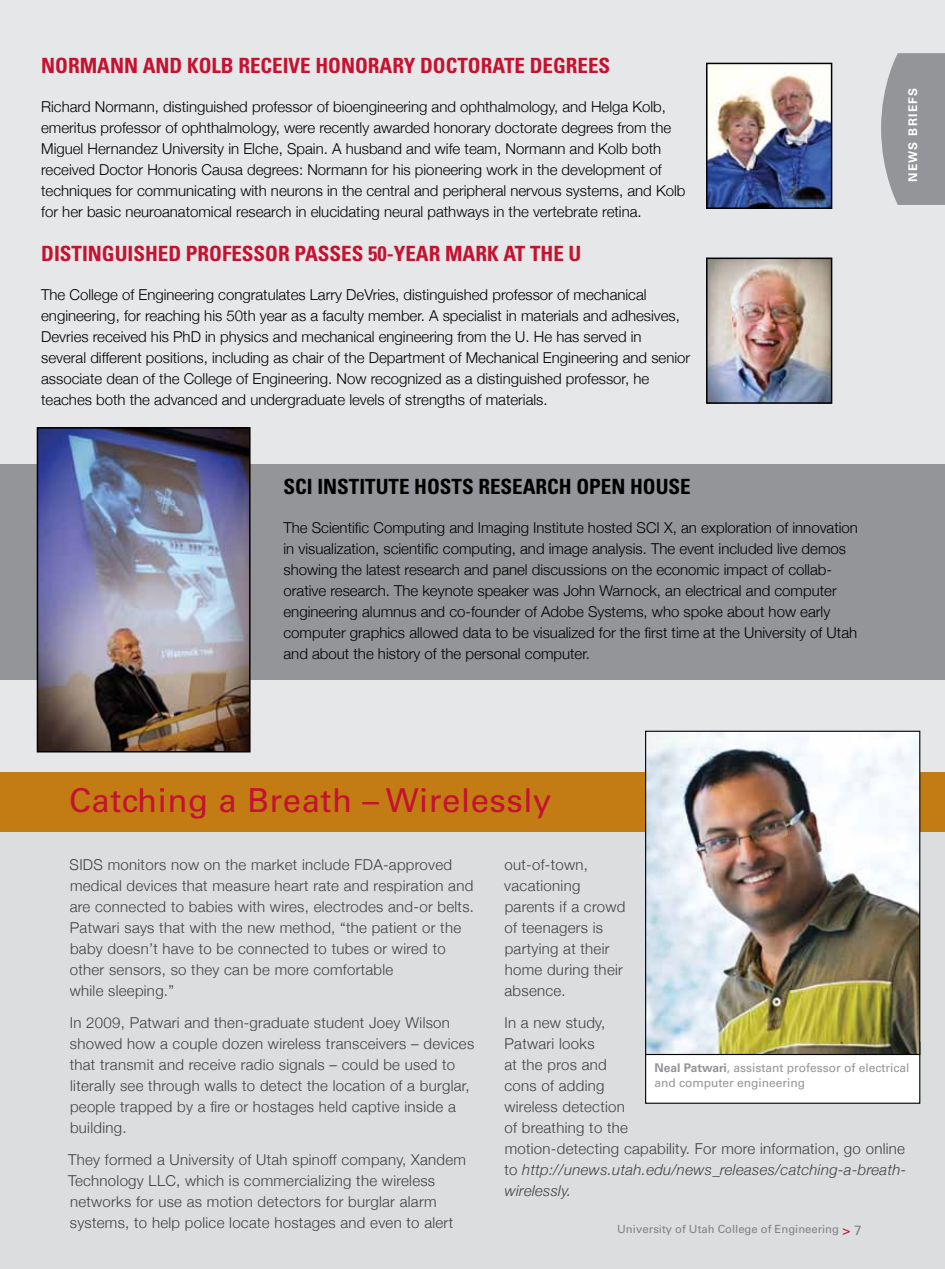
<style>
.page{position:relative;width:945px;height:1269px;background:#fff}
.page>*{position:absolute;margin:0;border:0;box-sizing:border-box;transform-origin:0 0}
.t1{font:33px "Univers LT Std";letter-spacing:.015em;color:#c41230}
.t2{font:700 condensed 21px "Univers LT Std";color:#c41230}
.t3{font:700 condensed 21px "Univers LT Std";color:#000}
.t4{font:300 15px/21px "Helvetica Neue";color:#000}
.t5{font:300 15px/21px "Helvetica Neue";letter-spacing:.02em;color:#414042}
.t6{font:12px/14.4px "Univers LT Std";color:#939598}
.t7{font:700 12px "Univers LT Std";letter-spacing:.11em;color:#fff}
.t8{font:11.25px "Univers LT Std";color:#808285}
.s1{font-style:italic}
.s2{font-weight:700}
.s3{font-size:13.5px;color:#c41230}
.s4{font-size:13.5px}
</style>
<div class="page">
<div style="left:0;top:826px;width:945px;height:443px;background:#dcddde"></div>
<div style="left:0;top:0;width:945px;height:826px;background:#e6e7e8"></div>
<svg style="left:881px;top:53px;width:64px;height:152px;background:#9a9c9f"></svg>
<div style="left:0;top:773px;width:945px;height:59px;background:#c37c13"></div>
<div style="left:646px;top:1043px;width:274px;height:60px;background:#fff"></div>
<div style="left:645px;top:1042px;width:275px;height:62px;border:1px solid #000"></div>
<img style="left:647px;top:733px;width:271px;height:320px">
<div style="left:645px;top:731px;width:275px;height:324px;border:1px solid #000"></div>
<img style="left:709px;top:66px;width:120px;height:140px">
<div style="left:706px;top:63px;width:126px;height:146px;border:2px solid #000"></div>
<img style="left:709px;top:261px;width:120px;height:140px">
<div style="left:706px;top:258px;width:126px;height:146px;border:2px solid #000"></div>
<div style="left:0;top:464px;width:945px;height:216px;background:#939598"></div>
<img style="left:40px;top:430px;width:208px;height:320px">
<div style="left:37px;top:427px;width:214px;height:326px;border:2px solid #000"></div>
<h2 class="t2" style="left:41px;top:53px;width:570px">NORMANN AND KOLB RECEIVE HONORARY DOCTORATE DEGREES</h2>
<p class="t4" style="left:41px;top:96px;width:646px">Richard Normann, distinguished professor of bioengineering and ophthalmology, and Helga Kolb, emeritus professor of ophthalmology, were recently awarded honorary doctorate degrees from the Miguel Hernandez University in Elche, Spain. A husband and wife team, Normann and Kolb both received Doctor Honoris Causa degrees: Normann for his pioneering work in the development of techniques for communicating with neurons in the central and peripheral nervous systems, and Kolb for her basic neuroanatomical research in elucidating neural pathways in the vertebrate retina.</p>
<h2 class="t2" style="left:41px;top:240px;width:539px">DISTINGU ISHED PROFESSOR PASSES 50-YEAR MARK AT THE U</h2>
<p class="t4" style="left:41px;top:283px;width:651px">The College of Engineering congratulates Larry DeVries, distinguished professor of mechanical engineering, for reaching his 50th year as a faculty member. A specialist in materials and adhesives, Devries received his PhD in physics and mechanical engineering from the U. He has served in several different positions, including as chair of the Department of Mechanical Engineering and senior associate dean of the College of Engineering. Now recognized as a distinguished professor, he teaches both the advanced and undergraduate levels of strengths of materials.</p>
<h2 class="t3" style="left:284px;top:474px;width:409px">SCI INSTITUTE HOSTS RESEARCH OPEN HOUSE</h2>
<p class="t4" style="left:284px;top:517px;width:576px">The Scientific Computing and Imaging Institute hosted SCI X, an exploration of innovation in visualization, scientific computing, and image analysis. The event included live demos showing the latest research and panel discussions on the economic impact of collab&shy;orative research. The keynote speaker was John Warnock, an electrical and computer engineering alumnus and co-founder of Adobe Systems, who spoke about how early computer graphics allowed data to be visualized for the first time at the University of Utah and about the history of the personal computer.</p>
<h1 class="t1" style="left:69px;top:781px;width:484px">Catching a Breath – Wirelessly</h1>
<p class="t7" style="left:906px;top:182px;width:95px;rotate:-90deg">news briefs</p>
<p class="t5" style="left:70px;top:854px;width:406px">SIDS monitors now on the market include FDA-approved medical devices that measure heart rate and respiration and are connected to babies with wires, electrodes and-or belts.<br>Patwari says that with the new method, “the patient or the baby doesn’t have to be connected to tubes or wired to other sensors, so they can be more comfortable<br>while sleeping.”</p>
<p class="t5" style="left:70px;top:1012px;width:406px">In 2009, Patwari and then-graduate student Joey Wilson showed how a couple dozen wireless transceivers – devices that transmit and receive radio signals – could be used to literally see through walls to detect the location of a burglar, people trapped by a fire or hostages held captive inside a building.</p>
<p class="t5" style="left:68px;top:1148px;width:399px">They formed a University of Utah spinoff company, Xandem Technology LLC, which is commercializing the wireless networks for use as motion detectors for burglar alarm systems, to help police locate hostages and even to alert</p>
<p class="t5" style="left:504px;top:854px;width:123px">out-of-town, vacationing parents if a crowd of teenagers is partying at their home during their absence.</p>
<p class="t5" style="left:504px;top:1012px;width:403px">In a new study,<br>Patwari looks<br>at the pros and<br>cons of adding<br>wireless detection<br>of breathing to the<br>motion-detecting capability. For more information, go online to <span class="s1">http://unews.utah.edu/news_releases/catching-a-breath&shy;wirelessly.</span></p>
<p class="t6" style="left:655px;top:1061px;width:256px"><span class="s2">Neal Patwari</span>, assistant professor of electrical and computer engineering</p>
<p class="t8" style="left:617px;top:1222px;width:246px">University of Utah College of Engineering <span class="s3">&gt;</span> <span class="s4">7</span></p>
</div>
